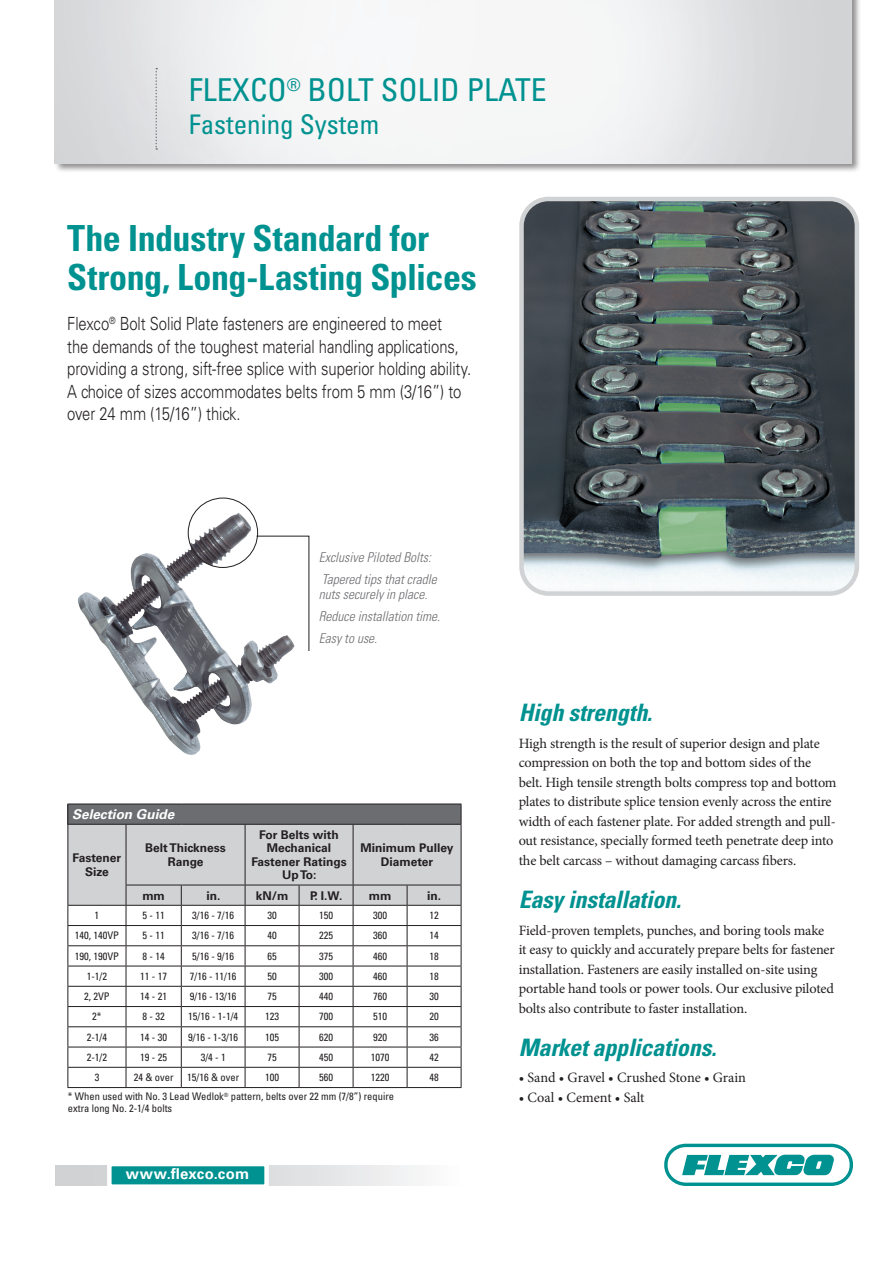
<style>
.page{position:relative;width:893px;height:1263px;background:#fff}
.page>*{position:absolute;margin:0;border:0;box-sizing:border-box;transform-origin:0 0}
.t1{font:700 condensed 36px/39px "Univers LT Std";letter-spacing:-.015em;color:#009290}
.t2{font:condensed 31.5px "Univers LT Std";color:#009290}
.t3{font:condensed 27px "Univers LT Std";color:#009290}
.t4{font:italic 700 condensed 24px "Univers LT Std";letter-spacing:-.005em;color:#009290}
.t5{font:300 18.15px/22.5px "Univers LT Std";letter-spacing:-.005em;color:#231f20;scale:.82 1}
.t6{font:700 15.6px "Univers LT Std";letter-spacing:.02em;color:#fff}
.t7{font:700 15px "Univers LT Std";letter-spacing:.02em;color:#fff}
.t8{font:14.25px/19.5px "Minion Pro";letter-spacing:-.015em;color:#231f20}
.t9{font:italic 300 condensed 13.5px/21.8px "Univers LT Std";color:#6c6d70}
.t10{font:italic 700 13.5px "Univers LT Std";color:#fff}
.t11{font:700 12px/13.5px "Univers LT Std";color:#231f20;text-align:center}
.t12{font:condensed 10.5px/12px "Univers LT Std";color:#231f20}
</style>
<div class="page">
<div style="left:54px;top:0;width:808px;height:174px;background:#231f20;opacity:.5"></div>
<img style="left:55px;top:0;width:796px;height:164px">
<svg style="left:664px;top:1144px;width:189px;height:42px"></svg>
<svg style="left:55px;top:1165px;width:363px;height:20px"></svg>
<div style="left:107px;top:1162px;width:162px;height:27px;background:#009290;border:4px solid #fff"></div>
<svg style="left:155px;top:68px;width:2px;height:82px"></svg>
<img style="left:77px;top:533px;width:194px;height:222px">
<div style="left:217px;top:532px;width:62px;height:66px;background:#fff;border-radius:50%"></div>
<img style="left:189px;top:513px;width:63px;height:53px">
<div style="left:188px;top:498px;width:70px;height:70px;border:1px solid #231f20;border-radius:50%"></div>
<img style="left:524px;top:202px;width:330px;height:389px">
<div style="left:519px;top:197px;width:340px;height:399px;border:4px solid #d1d2d4;border-radius:27px"></div>
<svg style="left:68px;top:804px;width:394px;height:283px"></svg>
<hr style="left:68px;top:905px;width:58px;height:1px;background:#231f20">
<hr style="left:68px;top:1087px;width:58px;height:1px;background:#231f20">
<hr style="left:126px;top:1087px;width:55px;height:1px;background:#231f20">
<hr style="left:181px;top:1087px;width:64px;height:1px;background:#231f20">
<hr style="left:245px;top:1087px;width:54px;height:1px;background:#231f20">
<hr style="left:299px;top:1087px;width:54px;height:1px;background:#231f20">
<hr style="left:353px;top:1087px;width:54px;height:1px;background:#231f20">
<hr style="left:407px;top:1087px;width:54px;height:1px;background:#231f20">
<svg style="left:256px;top:535px;width:54px;height:117px"></svg>
<h2 class="t2" style="left:189px;top:70px;width:359px">FLEXCO<sup>®</sup> BOLT SOLID PLATE</h2>
<h3 class="t3" style="left:189px;top:108px;width:192px">Fastening System</h3>
<h1 class="t1" style="left:67px;top:219px;width:411px">The Industry Standard for<br>Strong, Long-Lasting Splices</h1>
<p class="t5" style="left:67px;top:313px;width:494px">Flexco<sup>®</sup> Bolt Solid Plate fasteners are engineered to meet<br>the demands of the toughest material handling applications, providing a strong, sift-free splice with superior holding ability.<br>A choice of sizes accommodates belts from 5 mm (3/16”) to over 24 mm (15/16”) thick.</p>
<p class="t9" style="left:319px;top:547px;width:120px">Exclusive Piloted Bolts:<br>Tapered tips that cradle</p>
<p class="t9" style="left:319px;top:583px;width:123px">nuts securely in place.<br>Reduce installation time.<br>Easy to use.</p>
<p class="t10" style="left:72px;top:806px;width:104px">Selection Guide</p>
<p class="t11" style="left:73px;top:851px;width:50px">Fastener<br>Size</p>
<p class="t11" style="left:145px;top:841px;width:82px">Belt Thickness<br>Range</p>
<p class="t11" style="left:251px;top:828px;width:97px">For Belts with<br>Mechanical<br>Fastener Ratings<br>Up To:</p>
<p class="t11" style="left:361px;top:841px;width:95px">Minimum Pulley<br>Diameter</p>
<p class="t11" style="left:142px;top:889px;width:24px">mm</p>
<p class="t11" style="left:206px;top:889px;width:16px">in.</p>
<p class="t11" style="left:256px;top:889px;width:34px">kN/m</p>
<p class="t11" style="left:310px;top:889px;width:34px">P. I.W.</p>
<p class="t11" style="left:369px;top:889px;width:24px">mm</p>
<p class="t11" style="left:427px;top:889px;width:16px">in.</p>
<p class="t12" style="left:95px;top:909px;width:6px">1</p>
<p class="t12" style="left:143px;top:909px;width:24px">5 - 11</p>
<p class="t12" style="left:192px;top:909px;width:43px">3/16 - 7/16</p>
<p class="t12" style="left:267px;top:909px;width:11px">30</p>
<p class="t12" style="left:319px;top:909px;width:15px">150</p>
<p class="t12" style="left:373px;top:909px;width:15px">300</p>
<p class="t12" style="left:429px;top:909px;width:11px">12</p>
<p class="t12" style="left:75px;top:929px;width:46px">140, 140VP</p>
<p class="t12" style="left:143px;top:929px;width:24px">5 - 11</p>
<p class="t12" style="left:192px;top:929px;width:43px">3/16 - 7/16</p>
<p class="t12" style="left:267px;top:929px;width:11px">40</p>
<p class="t12" style="left:319px;top:929px;width:15px">225</p>
<p class="t12" style="left:373px;top:929px;width:15px">360</p>
<p class="t12" style="left:429px;top:929px;width:11px">14</p>
<p class="t12" style="left:75px;top:950px;width:46px">190, 190VP</p>
<p class="t12" style="left:143px;top:950px;width:24px">8 - 14</p>
<p class="t12" style="left:192px;top:950px;width:43px">5/16 - 9/16</p>
<p class="t12" style="left:267px;top:950px;width:11px">65</p>
<p class="t12" style="left:319px;top:950px;width:15px">375</p>
<p class="t12" style="left:373px;top:950px;width:15px">460</p>
<p class="t12" style="left:429px;top:950px;width:11px">18</p>
<p class="t12" style="left:87px;top:970px;width:22px">1-1/2</p>
<p class="t12" style="left:140px;top:970px;width:28px">11 - 17</p>
<p class="t12" style="left:190px;top:970px;width:48px">7/16 - 11/16</p>
<p class="t12" style="left:267px;top:970px;width:11px">50</p>
<p class="t12" style="left:319px;top:970px;width:15px">300</p>
<p class="t12" style="left:373px;top:970px;width:15px">460</p>
<p class="t12" style="left:429px;top:970px;width:11px">18</p>
<p class="t12" style="left:84px;top:990px;width:27px">2, 2VP</p>
<p class="t12" style="left:140px;top:990px;width:28px">14 - 21</p>
<p class="t12" style="left:190px;top:990px;width:48px">9/16 - 13/16</p>
<p class="t12" style="left:267px;top:990px;width:11px">75</p>
<p class="t12" style="left:319px;top:990px;width:15px">440</p>
<p class="t12" style="left:373px;top:990px;width:15px">760</p>
<p class="t12" style="left:429px;top:990px;width:11px">30</p>
<p class="t12" style="left:92px;top:1010px;width:11px">2*</p>
<p class="t12" style="left:143px;top:1010px;width:24px">8 - 32</p>
<p class="t12" style="left:188px;top:1010px;width:52px">15/16 - 1-1/4</p>
<p class="t12" style="left:265px;top:1010px;width:15px">123</p>
<p class="t12" style="left:319px;top:1010px;width:15px">700</p>
<p class="t12" style="left:373px;top:1010px;width:15px">510</p>
<p class="t12" style="left:429px;top:1010px;width:11px">20</p>
<p class="t12" style="left:87px;top:1031px;width:22px">2-1/4</p>
<p class="t12" style="left:140px;top:1031px;width:28px">14 - 30</p>
<p class="t12" style="left:188px;top:1031px;width:52px">9/16 - 1-3/16</p>
<p class="t12" style="left:265px;top:1031px;width:15px">105</p>
<p class="t12" style="left:319px;top:1031px;width:15px">620</p>
<p class="t12" style="left:373px;top:1031px;width:15px">920</p>
<p class="t12" style="left:429px;top:1031px;width:11px">36</p>
<p class="t12" style="left:87px;top:1051px;width:22px">2-1/2</p>
<p class="t12" style="left:140px;top:1051px;width:28px">19 - 25</p>
<p class="t12" style="left:201px;top:1051px;width:27px">3/4 - 1</p>
<p class="t12" style="left:267px;top:1051px;width:11px">75</p>
<p class="t12" style="left:319px;top:1051px;width:15px">450</p>
<p class="t12" style="left:371px;top:1051px;width:20px">1070</p>
<p class="t12" style="left:429px;top:1051px;width:11px">42</p>
<p class="t12" style="left:95px;top:1071px;width:6px">3</p>
<p class="t12" style="left:134px;top:1071px;width:41px">24 &amp; over</p>
<p class="t12" style="left:187px;top:1071px;width:53px">15/16 &amp; over</p>
<p class="t12" style="left:265px;top:1071px;width:15px">100</p>
<p class="t12" style="left:319px;top:1071px;width:15px">560</p>
<p class="t12" style="left:371px;top:1071px;width:20px">1220</p>
<p class="t12" style="left:429px;top:1071px;width:11px">48</p>
<p class="t12" style="left:68px;top:1090px;width:328px">* When used with No. 3 Lead Wedlok<sup>®</sup> pattern, belts over 22 mm (7/8”) require extra long No. 2-1/4 bolts</p>
<p class="t7" style="left:126px;top:1165px;width:125px">www.flexco.com</p>
<p class="t6" style="left:113px;top:1166px;width:130px">www.flexco.com</p>
<h3 class="t4" style="left:519px;top:698px;width:135px">High strength.</h3>
<p class="t8" style="left:519px;top:733px;width:319px">High strength is the result of superior design and plate compression on both the top and bottom sides of the belt. High tensile strength bolts compress top and bottom plates to distribute splice tension evenly across the entire width of each fastener plate. For added strength and pull&shy;out resistance, specially formed teeth penetrate deep into the belt carcass – without damaging carcass fibers.</p>
<h3 class="t4" style="left:519px;top:885px;width:164px">Easy installation.</h3>
<p class="t8" style="left:519px;top:920px;width:318px">Field-proven templets, punches, and boring tools make it easy to quickly and accurately prepare belts for fastener installation. Fasteners are easily installed on-site using portable hand tools or power tools. Our exclusive piloted bolts also contribute to faster installation.</p>
<h3 class="t4" style="left:519px;top:1033px;width:199px">Market applications.</h3>
<p class="t8" style="left:519px;top:1068px;width:229px">• Sand • Gravel • Crushed Stone • Grain</p>
<p class="t8" style="left:519px;top:1088px;width:127px">• Coal • Cement • Salt</p>
</div>
